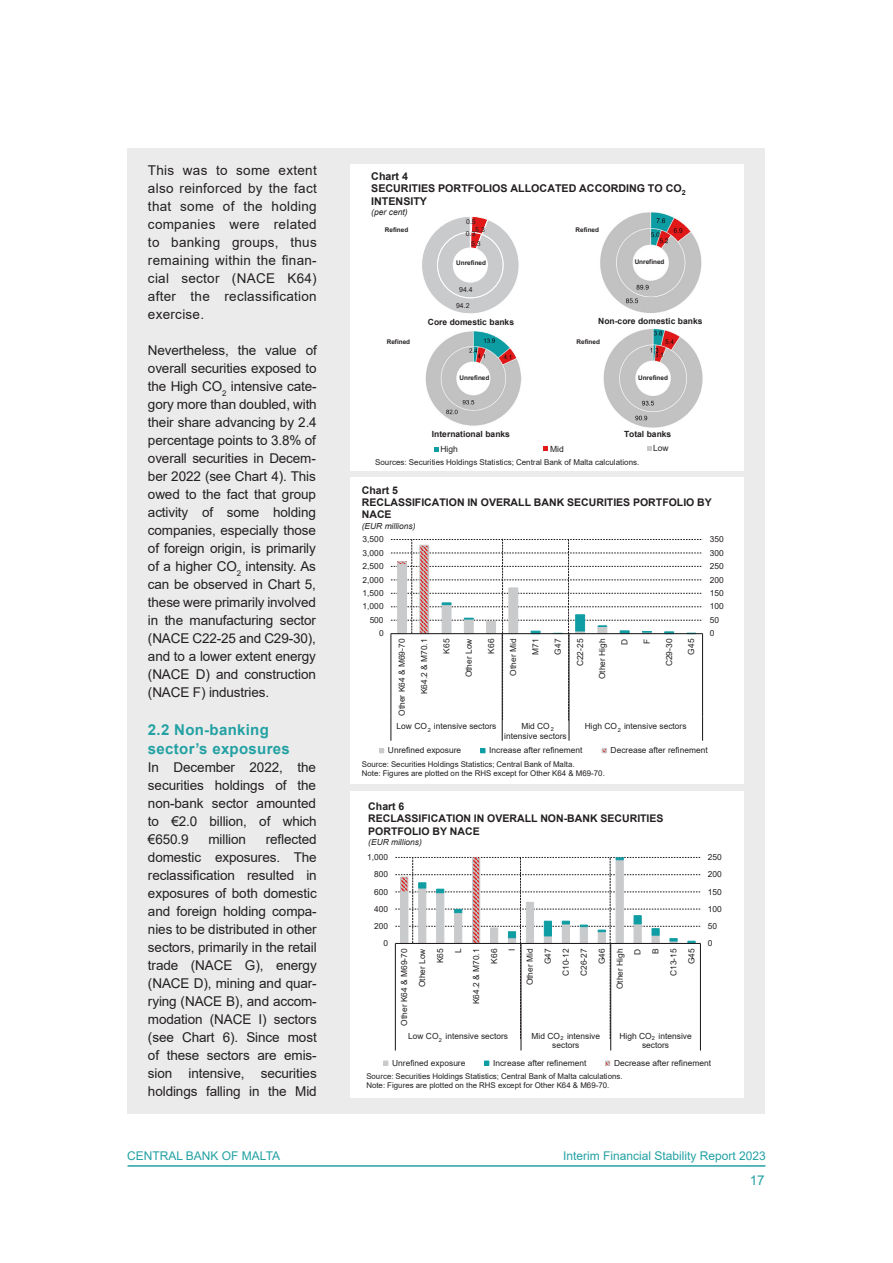
<style>
.page{position:relative;width:893px;height:1263px;background:#fff}
.page>*{position:absolute;margin:0;border:0;box-sizing:border-box;transform-origin:0 0}
.FSR_Subhead_Level_1{font:700 15px/19.5px "Arial";letter-spacing:.02em;color:#23a1a3}
.FSR_Normal_Text{font:13.5px/18px "Arial";letter-spacing:-.01em;color:#231f20;text-align:justify}
.t1{font:13.5px "Arial";color:#23a1a3}
.t2{font:12px "Arial";color:#23a1a3}
.t3{font:700 10.65px/12.3px "Arial";color:#231f20}
.t4{font:700 10.5px/12.1px "Arial";color:#231f20}
.t5{font:700 8.55px "Arial";color:#231f20}
.t6{font:8.55px "Arial";color:#231f20}
.t7{font:italic 8.55px "Arial";color:#231f20}
.t8{font:8.4px/18px "Arial";color:#231f20;text-align:center}
.t9{font:italic 8.4px "Arial";color:#231f20}
.t10{font:7.95px "Arial";letter-spacing:.005em;color:#231f20}
.t11{font:7.8px/9px "Arial";letter-spacing:.005em;color:#231f20}
.t12{font:6.9px/9.6px "Arial";color:#231f20}
.t13{font:700 6.45px "Arial";color:#231f20}
.t14{font:5.55px "Arial";color:#231f20}
</style>
<div class="page">
<hr style="left:128px;top:1165px;width:637px;height:2px;background:#23a1a3">
<div style="left:128px;top:149px;width:637px;height:965px;background:#ebebeb"></div>
<div style="left:350px;top:478px;width:393px;height:306px;background:#fff"></div>
<svg style="left:379px;top:748px;width:5px;height:5px"></svg>
<svg style="left:481px;top:748px;width:4px;height:5px"></svg>
<svg style="left:602px;top:748px;width:5px;height:5px"></svg>
<svg style="left:390px;top:539px;width:313px;height:202px"></svg>
<div style="left:351px;top:165px;width:393px;height:306px;background:#fff"></div>
<svg style="left:422px;top:216px;width:97px;height:98px"></svg>
<img style="left:603px;top:328px;width:100px;height:100px">
<img style="left:425px;top:331px;width:96px;height:95px">
<img style="left:600px;top:212px;width:102px;height:101px">
<svg style="left:434px;top:447px;width:4px;height:4px"></svg>
<svg style="left:543px;top:447px;width:4px;height:4px"></svg>
<svg style="left:647px;top:446px;width:5px;height:5px"></svg>
<div style="left:351px;top:791px;width:393px;height:306px;background:#fff"></div>
<svg style="left:383px;top:1061px;width:5px;height:4px"></svg>
<svg style="left:484px;top:1061px;width:5px;height:4px"></svg>
<svg style="left:605px;top:1061px;width:5px;height:4px"></svg>
<svg style="left:395px;top:857px;width:306px;height:193px"></svg>
<p class="FSR_Normal_Text" style="left:148px;top:161px;width:170px">This was to some extent also reinforced by the fact that some of the holding companies were related to banking groups, thus remaining within the finan&shy;cial sector (NACE K64) after the reclassification exercise.</p>
<p class="FSR_Normal_Text" style="left:148px;top:341px;width:170px">Nevertheless, the value of overall securities exposed to the High CO<sub>2</sub> intensive cate&shy;gory more than doubled, with their share advancing by 2.4 percentage points to 3.8% of overall securities in Decem&shy;ber 2022 (see Chart 4). This owed to the fact that group activity of some holding companies, especially those of foreign origin, is primarily of a higher CO<sub>2</sub> intensity. As can be observed in Chart 5, these were primarily involved in the manufacturing sector (NACE C22-25 and C29-30), and to a lower extent energy (NACE D) and construction (NACE F) industries.</p>
<p class="FSR_Subhead_Level_1" style="left:148px;top:720px;width:143px">2.2 Non-banking sector’s exposures</p>
<p class="FSR_Normal_Text" style="left:148px;top:758px;width:170px">In December 2022, the securities holdings of the non-bank sector amounted to €2.0 billion, of which €650.9</p>
<p class="FSR_Normal_Text" style="left:148px;top:830px;width:170px;text-indent:118px">reflected domestic exposures. The reclassification resulted in exposures of both domestic and foreign holding compa&shy;nies to be distributed in other sectors, primarily in the retail trade (NACE G), energy (NACE D), mining and quar&shy;rying (NACE B), and accom&shy;modation (NACE I) sectors (see Chart 6). Since most of these sectors are emis&shy;sion intensive, securities holdings falling in the Mid</p>
<p class="FSR_Normal_Text" style="left:208px;top:830px;width:39px">million</p>
<p class="t3" style="left:371px;top:170px;width:316px">Chart 4<br>SECURITIES PORTFOLIOS ALLOCATED ACCORDING TO CO<sub>2<br></sub>INTENSITY</p>
<p class="t7" style="left:371px;top:206px;width:38px">(per cent)</p>
<p class="t13" style="left:385px;top:225px;width:25px">Refined</p>
<p class="t13" style="left:456px;top:258px;width:31px">Unrefined</p>
<p class="t13" style="left:635px;top:258px;width:31px">Unrefined</p>
<p class="t12" style="left:475px;top:217px;width:11px;line-height:8.2px;text-indent:-9px">0.5<br>5.3</p>
<p class="t13" style="left:576px;top:225px;width:25px">Refined</p>
<p class="t12" style="left:471px;top:229px;width:11px;text-indent:-5px">0.3<br>5.3</p>
<p class="t13" style="left:387px;top:337px;width:25px">Refined</p>
<p class="t12" style="left:459px;top:285px;width:15px">94.4</p>
<p class="t12" style="left:456px;top:300px;width:15px">94.2</p>
<p class="t5" style="left:428px;top:316px;width:88px">Core domestic banks</p>
<p class="t13" style="left:459px;top:373px;width:31px">Unrefined</p>
<p class="t5" style="left:598px;top:315px;width:106px">Non-core domestic banks</p>
<p class="t13" style="left:576px;top:338px;width:25px">Refined</p>
<p class="t13" style="left:638px;top:373px;width:31px">Unrefined</p>
<p class="t5" style="left:432px;top:428px;width:80px">International banks</p>
<p class="t5" style="left:624px;top:428px;width:49px">Total banks</p>
<p class="t6" style="left:440px;top:443px;width:19px">High</p>
<p class="t6" style="left:550px;top:443px;width:15px">Mid</p>
<p class="t6" style="left:653px;top:442px;width:17px">Low</p>
<p class="t10" style="left:375px;top:457px;width:266px">Sources: Securities Holdings Statistics; Central Bank of Malta calculations.</p>
<p class="t4" style="left:362px;top:485px;width:352px">Chart 5<br>RECLASSIFICATION IN OVERALL BANK SECURITIES PORTFOLIO BY<br>NACE</p>
<p class="t9" style="left:362px;top:520px;width:55px">(EUR millions)</p>
<p class="t8" style="left:363px;top:530px;width:23px">3,500</p>
<p class="t8" style="left:710px;top:530px;width:15px">350</p>
<p class="t8" style="left:363px;top:544px;width:23px">3,000</p>
<p class="t8" style="left:710px;top:544px;width:15px">300</p>
<p class="t8" style="left:363px;top:557px;width:23px">2,500</p>
<p class="t8" style="left:710px;top:557px;width:15px">250</p>
<p class="t8" style="left:363px;top:570px;width:23px">2,000</p>
<p class="t8" style="left:710px;top:570px;width:15px">200</p>
<p class="t8" style="left:363px;top:584px;width:23px">1,500</p>
<p class="t8" style="left:710px;top:584px;width:15px">150</p>
<p class="t8" style="left:363px;top:597px;width:23px">1,000</p>
<p class="t8" style="left:710px;top:597px;width:15px">100</p>
<p class="t8" style="left:370px;top:611px;width:15px">500</p>
<p class="t8" style="left:710px;top:611px;width:11px">50</p>
<p class="t8" style="left:379px;top:624px;width:6px">0</p>
<p class="t8" style="left:710px;top:624px;width:6px">0</p>
<p class="t8" style="left:393px;top:716px;width:79px;rotate:-90deg">Other K64 &amp; M69-70</p>
<p class="t8" style="left:415px;top:694px;width:57px;rotate:-90deg">K64.2 &amp; M70.1</p>
<p class="t8" style="left:437px;top:654px;width:16px;rotate:-90deg">K65</p>
<p class="t8" style="left:460px;top:677px;width:40px;rotate:-90deg">Other Low</p>
<p class="t8" style="left:482px;top:654px;width:16px;rotate:-90deg">K66</p>
<p class="t8" style="left:504px;top:676px;width:38px;rotate:-90deg">Other Mid</p>
<p class="t8" style="left:526px;top:655px;width:18px;rotate:-90deg">M71</p>
<p class="t8" style="left:549px;top:655px;width:17px;rotate:-90deg">G47</p>
<p class="t8" style="left:571px;top:666px;width:29px;rotate:-90deg">C22-25</p>
<p class="t8" style="left:593px;top:679px;width:42px;rotate:-90deg">Other High</p>
<p class="t8" style="left:615px;top:645px;width:8px;rotate:-90deg">D</p>
<p class="t8" style="left:638px;top:644px;width:7px;rotate:-90deg">F</p>
<p class="t8" style="left:660px;top:666px;width:29px;rotate:-90deg">C29-30</p>
<p class="t8" style="left:682px;top:655px;width:17px;rotate:-90deg">G45</p>
<p class="t8" style="left:397px;top:717px;width:101px">Low CO intensive sectors</p>
<p class="t8" style="left:504px;top:721px;width:64px;line-height:9.6px">Mid CO intensive sectors</p>
<p class="t8" style="left:585px;top:717px;width:103px">High CO intensive sectors</p>
<p class="t8" style="left:388px;top:741px;width:75px">Unrefined exposure</p>
<p class="t8" style="left:489px;top:741px;width:95px">Increase after refinement</p>
<p class="t8" style="left:611px;top:741px;width:99px">Decrease after refinement</p>
<p class="t14" style="left:428px;top:726px;width:5px">2</p>
<p class="t14" style="left:551px;top:725px;width:5px">2</p>
<p class="t14" style="left:618px;top:726px;width:5px">2</p>
<p class="t11" style="left:362px;top:759px;width:245px">Source: Securities Holdings Statistics; Central Bank of Malta.<br>Note: Figures are plotted on the RHS except for Other K64 &amp; M69-70.</p>
<p class="t4" style="left:368px;top:801px;width:297px">Chart 6<br>RECLASSIFICATION IN OVERALL NON-BANK SECURITIES<br>PORTFOLIO BY NACE</p>
<p class="t9" style="left:368px;top:836px;width:55px">(EUR millions)</p>
<p class="t8" style="left:367px;top:848px;width:23px">1,000</p>
<p class="t8" style="left:708px;top:848px;width:15px">250</p>
<p class="t8" style="left:374px;top:865px;width:15px">800</p>
<p class="t8" style="left:708px;top:865px;width:15px">200</p>
<p class="t8" style="left:374px;top:882px;width:15px">600</p>
<p class="t8" style="left:708px;top:882px;width:15px">150</p>
<p class="t8" style="left:374px;top:900px;width:15px">400</p>
<p class="t8" style="left:708px;top:900px;width:15px">100</p>
<p class="t8" style="left:374px;top:917px;width:15px">200</p>
<p class="t8" style="left:708px;top:917px;width:11px">50</p>
<p class="t8" style="left:383px;top:934px;width:6px">0</p>
<p class="t8" style="left:708px;top:934px;width:6px">0</p>
<p class="t8" style="left:395px;top:1025px;width:79px;text-align:right;rotate:-90deg">Other K64 &amp; M69-70<br>Other Low<br>K65<br>L<br>K64.2 &amp; M70.1<br>K66<br>I<br>Other Mid<br>G47<br>C10-12<br>C26-27<br>G46<br>Other High<br>D<br>B<br>C13-15<br>G45</p>
<p class="t8" style="left:408px;top:1027px;width:101px">Low CO intensive sectors</p>
<p class="t8" style="left:532px;top:1031px;width:70px;line-height:9.6px">Mid CO intensive sectors</p>
<p class="t8" style="left:619px;top:1031px;width:74px;line-height:9.6px">High CO intensive sectors</p>
<p class="t8" style="left:392px;top:1054px;width:75px">Unrefined exposure</p>
<p class="t8" style="left:493px;top:1054px;width:95px">Increase after refinement</p>
<p class="t8" style="left:614px;top:1054px;width:99px">Decrease after refinement</p>
<p class="t14" style="left:439px;top:1036px;width:5px">2</p>
<p class="t14" style="left:560px;top:1035px;width:5px">2</p>
<p class="t14" style="left:652px;top:1034px;width:5px">2</p>
<p class="t11" style="left:366px;top:1071px;width:258px">Source: Securities Holdings Statistics; Central Bank of Malta calculations.<br>Note: Figures are plotted on the RHS except for Other K64 &amp; M69-70.</p>
<p class="t2" style="left:127px;top:1147px;width:155px">CENTRAL BANK OF MALTA</p>
<p class="t2" style="left:563px;top:1147px;width:204px">Interim Financial Stability Report 2023</p>
<p class="t1" style="left:750px;top:1170px;width:17px">17</p>
</div>
